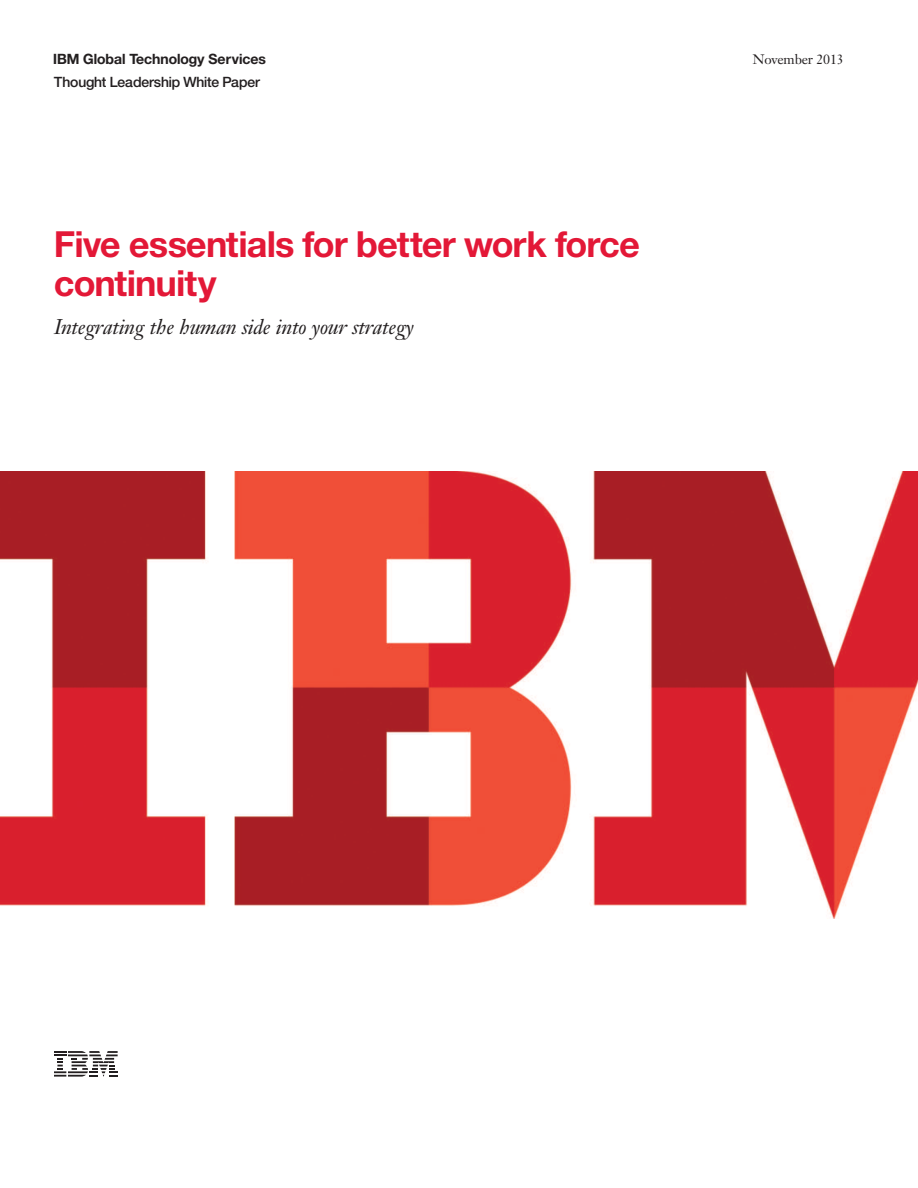
<style>
.page{position:relative;width:918px;height:1188px;background:#fff}
.page>*{position:absolute;margin:0;border:0;box-sizing:border-box;transform-origin:0 0}
.t1{font:700 36px/39px "Helv Neuefor IBM";letter-spacing:-.01em;color:#e31837}
.t2{font:italic 21px "Janson Text LT Pro";letter-spacing:-.015em;color:#231f20}
.t3{font:700 14.25px/22.5px "Helv Neuefor IBM";color:#231f20}
.t4{font:13.5px "Janson Text LT Pro";letter-spacing:-.015em;color:#231f20}
.s1{font-weight:500}
</style>
<div class="page">
<svg style="left:54px;top:1051px;width:64px;height:26px"></svg>
<img style="left:0;top:472px;width:918px;height:446px">
<h2 class="t3" style="left:53px;top:48px;width:214px">IBM Global Technology Services<br><span class="s1">Thought Leadership White Paper</span></h2>
<h2 class="t4" style="left:753px;top:51px;width:92px">November 2013</h2>
<h1 class="t1" style="left:54px;top:224px;width:587px">Five essentials for better work force continuity</h1>
<h2 class="t2" style="left:54px;top:313px;width:362px">Integrating the human side into your strategy</h2>
</div>
